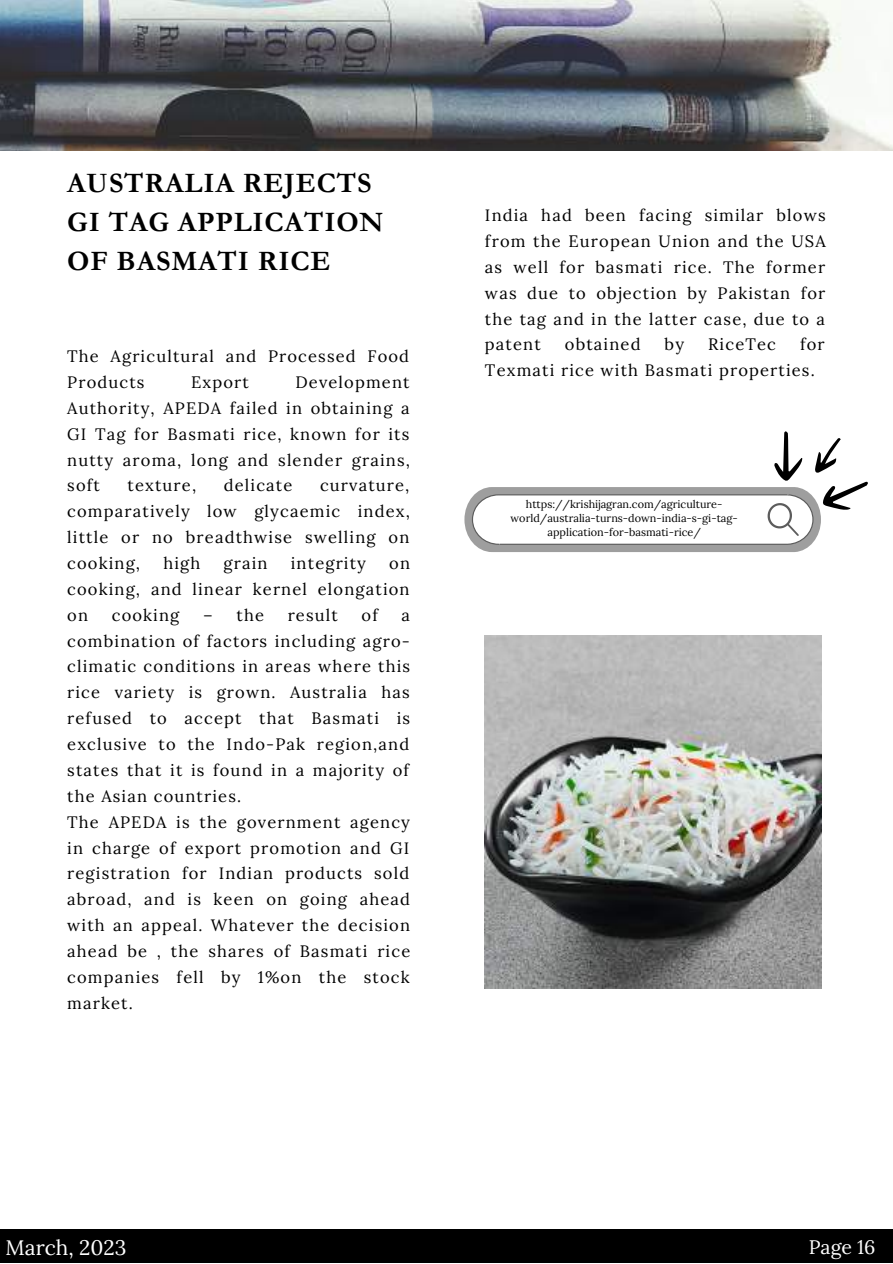
<style>
.page{position:relative;width:893px;height:1264px;background:#fff}
.page>*{position:absolute;margin:0;border:0;box-sizing:border-box;transform-origin:0 0}
.t1{font:700 28.35px/39.3px "Garamond";letter-spacing:.03em;color:#000}
.t2{font:21px "Lora";color:#fff}
.t3{font:19.5px "Lora";color:#fff}
.t4{font:16.5px/25.8px "Lora";letter-spacing:.07em;color:#000;text-align:justify}
.t5{font:10.8px/14.5px "Lora";color:#000;text-align:center}
.s1{font-size:21px}
</style>
<div class="page">
<img style="left:0;top:0;width:892px;height:151px">
<img style="left:485px;top:636px;width:336px;height:352px">
<svg style="left:464px;top:431px;width:404px;height:121px"></svg>
<hr style="left:0;top:1229px;width:892px;height:2px;background:#000">
<div style="left:0;top:1231px;width:892px;height:31px;background:#000"></div>
<h1 class="t1" style="left:67px;top:163px;width:318px">AUSTRALIA REJECTS<br>GI TAG APPLICATION<br>OF BASMATI RICE</h1>
<p class="t4" style="left:67px;top:343px;width:343px">The Agricultural and Processed Food<br>Products</p>
<p class="t4" style="left:67px;top:369px;width:344px;text-indent:228px">Development Authority, APEDA failed in obtaining a GI Tag for Basmati rice, known for its nutty aroma, long and slender grains, soft</p>
<p class="t4" style="left:191px;top:369px;width:59px">Export</p>
<p class="t4" style="left:128px;top:472px;width:70px">texture,</p>
<p class="t4" style="left:224px;top:472px;width:70px">delicate</p>
<p class="t4" style="left:67px;top:472px;width:344px;text-indent:253px">curvature, comparatively low glycaemic index, little or no breadthwise swelling on cooking,</p>
<p class="t4" style="left:163px;top:550px;width:38px">high</p>
<p class="t4" style="left:223px;top:550px;width:45px">grain</p>
<p class="t4" style="left:291px;top:550px;width:77px">integrity</p>
<p class="t4" style="left:67px;top:550px;width:344px;text-indent:322px">on cooking, and linear kernel elongation on</p>
<p class="t4" style="left:112px;top:601px;width:69px">cooking</p>
<p class="t4" style="left:203px;top:601px;width:62px">– the</p>
<p class="t4" style="left:288px;top:601px;width:52px">result</p>
<p class="t4" style="left:361px;top:601px;width:18px">of</p>
<p class="t4" style="left:67px;top:601px;width:344px;text-align:left;text-indent:334px">a combination of factors including agro&shy;climatic conditions in areas where this rice variety is grown. Australia has refused to accept that Basmati is exclusive to the Indo-Pak region,and states that it is found in a majority of the Asian countries.<br>The APEDA is the government agency in charge of export promotion and GI registration for Indian products sold abroad, and is keen on going ahead with an appeal. Whatever the decision ahead be , the shares of Basmati rice companies fell by 1%on the stock market.</p>
<p class="t4" style="left:485px;top:202px;width:342px">India had been facing similar blows from the European Union and the USA as well for basmati rice. The former was due to objection by Pakistan for the tag and in the latter case, due to a patent</p>
<p class="t4" style="left:485px;top:331px;width:341px;text-indent:315px">for<br>Texmati rice with Basmati properties.</p>
<p class="t4" style="left:565px;top:331px;width:77px">obtained</p>
<p class="t4" style="left:664px;top:331px;width:21px">by</p>
<p class="t4" style="left:708px;top:331px;width:69px">RiceTec</p>
<p class="t5" style="left:510px;top:496px;width:229px">https://krishijagran.com/agriculture&shy;world/australia-turns-down-india-s-gi-tag&shy;application-for-basmati-rice/</p>
<p class="t2" style="left:6px;top:1233px;width:122px">March, 2023</p>
<p class="t3" style="left:808px;top:1233px;width:73px">P a<span class="s1">P</span>g<span class="s1">a</span>e<span class="s1">g e</span>1 6<span class="s1">1</span></p>
</div>
